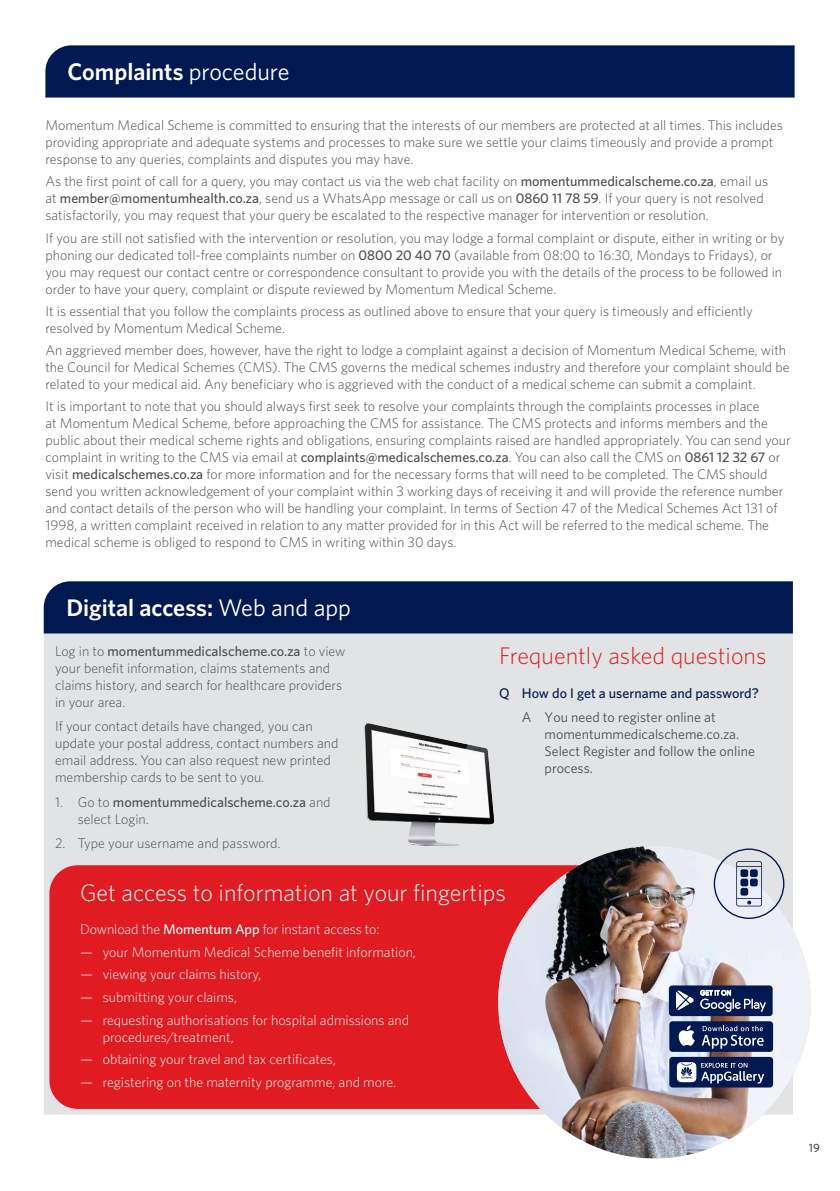
<style>
.page{position:relative;width:840px;height:1191px;background:#fff}
.page>*{position:absolute;margin:0;border:0;box-sizing:border-box;transform-origin:0 0}
.t1{font:600 24px "Whitney";color:#fff}
.t2{font:300 24px "Whitney";color:#fff}
.t3{font:300 24px "Whitney";color:#e11b22}
.t4{font:300 14px/17px "Whitney";color:#4d4d4f}
.t5{font:300 14px/17px "Whitney";color:#fff}
.t6{font:14px/17px "Whitney";color:#4d4d4f}
.t7{font:500 14px/17px "Whitney";color:#4d4d4f}
.t8{font:500 14px "Whitney";color:#001950}
.t9{font:500 12px "Whitney";color:#4d4d4f}
.s1{font-weight:400}
.s2{font-weight:500}
.s3{font-weight:300}
</style>
<div class="page">
<div style="left:45px;top:45px;width:749px;height:53px;background:#001950"></div>
<div style="left:44px;top:633px;width:748px;height:481px;background:#e2e3e4"></div>
<div style="left:44px;top:581px;width:748px;height:52px;background:#001950"></div>
<div style="left:49px;top:865px;width:664px;height:243px;background:#e11b22;border-radius:28px"></div>
<img style="left:498px;top:846px;width:312px;height:312px;border-radius:156px">
<img style="left:363px;top:723px;width:131px;height:123px">
<div style="left:668px;top:985px;width:104px;height:31px;background:#001950;border-radius:3px"></div>
<svg style="left:700px;top:990px;width:65px;height:22px"></svg>
<div style="left:669px;top:1021px;width:103px;height:31px;background:#001950;border-radius:3px"></div>
<svg style="left:678px;top:1025px;width:16px;height:20px"></svg>
<svg style="left:701px;top:1025px;width:62px;height:23px"></svg>
<div style="left:669px;top:1056px;width:103px;height:31px;background:#001950;border-radius:3px"></div>
<svg style="left:676px;top:990px;width:17px;height:20px"></svg>
<svg style="left:676px;top:1062px;width:87px;height:21px"></svg>
<svg style="left:713px;top:848px;width:71px;height:71px;background:#ced3dd"></svg>
<div style="left:740px;top:869px;width:7px;height:8px;background:#001950;border-radius:2px"></div>
<div style="left:749px;top:869px;width:8px;height:8px;background:#001950;border-radius:2px"></div>
<div style="left:740px;top:878px;width:7px;height:8px;background:#001950;border-radius:2px"></div>
<div style="left:749px;top:878px;width:8px;height:8px;background:#001950;border-radius:2px"></div>
<div style="left:740px;top:888px;width:7px;height:7px;background:#001950;border-radius:2px"></div>
<h1 class="t1" style="left:67px;top:56px;width:223px">Complaints <span class="s1">procedure</span></h1>
<p class="t4" style="left:45px;top:116px;width:738px">Momentum Medical Scheme is committed to ensuring that the interests of our members are protected at all times. This includes providing appropriate and adequate systems and processes to make sure we settle your claims timeously and provide a prompt response to any queries, complaints and disputes you may have.</p>
<p class="t4" style="left:45px;top:173px;width:723px">As the first point of call for a query, you may contact us via the web chat facility on <span class="s2">momentummedicalscheme.co.za</span>, email us at <span class="s2">member@momentumhealth.co.za</span>, send us a WhatsApp message or call us on <span class="s2">0860 11 78 59</span>. If your query is not resolved satisfactorily, you may request that your query be escalated to the respective manager for intervention or resolution.</p>
<p class="t4" style="left:45px;top:229px;width:740px">If you are still not satisfied with the intervention or resolution, you may lodge a formal complaint or dispute, either in writing or by phoning our dedicated toll-free complaints number on <span class="s2">0800 20 40 70</span> (available from 08:00 to 16:30, Mondays to Fridays), or you may request our contact centre or correspondence consultant to provide you with the details of the process to be followed in order to have your query, complaint or dispute reviewed by Momentum Medical Scheme.</p>
<p class="t4" style="left:45px;top:302px;width:708px">It is essential that you follow the complaints process as outlined above to ensure that your query is timeously and efficiently resolved by Momentum Medical Scheme.</p>
<p class="t4" style="left:45px;top:341px;width:745px">An aggrieved member does, however, have the right to lodge a complaint against a decision of Momentum Medical Scheme, with the Council for Medical Schemes (CMS). The CMS governs the medical schemes industry and therefore your complaint should be related to your medical aid. Any beneficiary who is aggrieved with the conduct of a medical scheme can submit a complaint.</p>
<p class="t4" style="left:45px;top:397px;width:746px">It is important to note that you should always first seek to resolve your complaints through the complaints processes in place<br>at Momentum Medical Scheme, before approaching the CMS for assistance. The CMS protects and informs members and the public about their medical scheme rights and obligations, ensuring complaints raised are handled appropriately. You can send your complaint in writing to the CMS via email at <span class="s2">complaints@medicalschemes.co.za</span>. You can also call the CMS on <span class="s2">0861 12 32 67</span> or visit <span class="s2">medicalschemes.co.za</span> for more information and for the necessary forms that will need to be completed. The CMS should send you written acknowledgement of your complaint within 3 working days of receiving it and will provide the reference number and contact details of the person who will be handling your complaint. In terms of Section 47 of the Medical Schemes Act 131 of 1998, a written complaint received in relation to any matter provided for in this Act will be referred to the medical scheme. The medical scheme is obliged to respond to CMS in writing within 30 days.</p>
<h1 class="t1" style="left:66px;top:592px;width:286px">Digital access: <span class="s1">Web and app</span></h1>
<p class="t4" style="left:55px;top:642px;width:292px">Log in to <span class="s2">momentummedicalscheme.co.za</span> to view your benefit information, claims statements and claims history, and search for healthcare providers in your area.</p>
<p class="t4" style="left:55px;top:717px;width:285px">If your contact details have changed, you can update your postal address, contact numbers and email address. You can also request new printed membership cards to be sent to you.</p>
<p class="t7" style="left:78px;top:793px;width:254px;text-indent:-23px"><span class="s3">1. Go to</span> momentummedicalscheme.co.za <span class="s3">and select Login.</span></p>
<p class="t4" style="left:55px;top:834px;width:227px">2. Type your username and password.</p>
<h1 class="t3" style="left:499px;top:639px;width:268px">Frequently asked questions</h1>
<p class="t8" style="left:499px;top:684px;width:261px">Q How do I get a username and password?</p>
<p class="t6" style="left:544px;top:708px;width:212px;text-indent:-23px">A You need to register online at momentummedicalscheme.co.za.<br>Select Register and follow the online process.</p>
<h1 class="t2" style="left:80px;top:876px;width:427px">Get access to information at your fingertips</h1>
<p class="t5" style="left:80px;top:920px;width:301px">Download the <span class="s2">Momentum App</span> for instant access to:</p>
<p class="t5" style="left:80px;top:943px;width:337px">— your Momentum Medical Scheme benefit information,</p>
<p class="t5" style="left:80px;top:965px;width:183px">— viewing your claims history,</p>
<p class="t5" style="left:80px;top:988px;width:158px">— submitting your claims,</p>
<p class="t5" style="left:103px;top:1011px;width:308px;text-indent:-23px">— requesting authorisations for hospital admissions and procedures/treatment,</p>
<p class="t5" style="left:80px;top:1050px;width:257px">— obtaining your travel and tax certificates,</p>
<p class="t5" style="left:80px;top:1073px;width:317px">— registering on the maternity programme, and more.</p>
<p class="t9" style="left:808px;top:1140px;width:13px">19</p>
</div>
